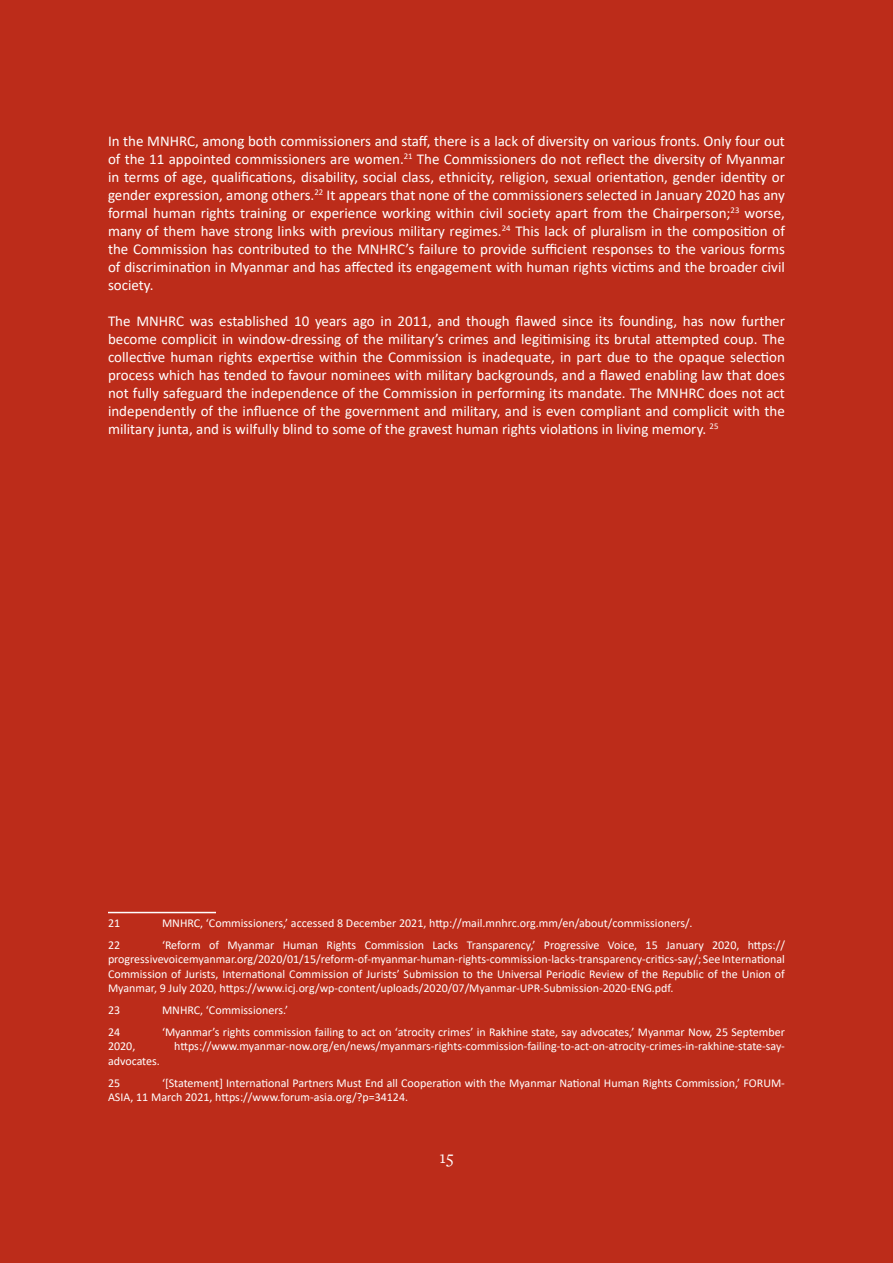
<style>
.page{position:relative;width:893px;height:1263px;background:#bc2c1a}
.page>*{position:absolute;margin:0;border:0;box-sizing:border-box;transform-origin:0 0}
.t1{font:18px "Freight Text Pro";color:#fff}
.t2{font:15px/18px "Calibri";color:#fff;text-align:justify}
.t3{font:12px/14.4px "Calibri";color:#fff}
</style>
<div class="page">
<hr style="left:108px;top:912px;width:108px;height:1px;background:#fff">
<p class="t2" style="left:108px;top:132px;width:678px">In the MNHRC, among both commissioners and staff, there is a lack of diversity on various fronts. Only four out of the 11 appointed commissioners are women.<sup>21</sup> The Commissioners do not reflect the diversity of Myanmar in terms of age, qualifications, disability, social class, ethnicity, religion, sexual orientation, gender identity or gender expression, among others.<sup>22</sup> It appears that none of the commissioners selected in January 2020 has any formal human rights training or experience working within civil society apart from the Chairperson;<sup>23</sup> worse, many of them have strong links with previous military regimes.<sup>24</sup> This lack of pluralism in the composition of the Commission has contributed to the MNHRC’s failure to provide sufficient responses to the various forms of discrimination in Myanmar and has affected its engagement with human rights victims and the broader civil society.</p>
<p class="t2" style="left:108px;top:312px;width:678px">The MNHRC was established 10 years ago in 2011, and though flawed since its founding, has now further become complicit in window-dressing of the military’s crimes and legitimising its brutal attempted coup. The collective human rights expertise within the Commission is inadequate, in part due to the opaque selection process which has tended to favour nominees with military backgrounds, and a flawed enabling law that does not fully safeguard the independence of the Commission in performing its mandate. The MNHRC does not act independently of the influence of the government and military, and is even compliant and complicit with the military junta, and is wilfully blind to some of the gravest human rights violations in living memory. <sup>25</sup></p>
<p class="t3" style="left:108px;top:915px;width:14px">21</p>
<p class="t3" style="left:162px;top:915px;width:532px">MNHRC, ‘Commissioners,’ accessed 8 December 2021, http://mail.mnhrc.org.mm/en/about/commissioners/.</p>
<p class="t3" style="left:108px;top:937px;width:14px">22</p>
<p class="t3" style="left:108px;top:937px;width:678px;text-align:justify;text-indent:54px">‘Reform of Myanmar Human Rights Commission Lacks Transparency,’ Progressive Voice, 15 January 2020, https:// progressivevoicemyanmar.org/2020/01/15/reform-of-myanmar-human-rights-commission-lacks-transparency-critics-say/; See International Commission of Jurists, International Commission of Jurists’ Submission to the Universal Periodic Review of the Republic of the Union of Myanmar, 9 July 2020, https://www.icj.org/wp-content/uploads/2020/07/Myanmar-UPR-Submission-2020-ENG.pdf.</p>
<p class="t3" style="left:108px;top:1002px;width:14px">23</p>
<p class="t3" style="left:162px;top:1002px;width:128px">MNHRC, ‘Commissioners.’</p>
<p class="t3" style="left:108px;top:1024px;width:14px">24</p>
<p class="t3" style="left:162px;top:1024px;width:624px">‘Myanmar’s rights commission failing to act on ‘atrocity crimes’ in Rakhine state, say advocates,’ Myanmar Now, 25 September</p>
<p class="t3" style="left:108px;top:1039px;width:29px">2020,</p>
<p class="t3" style="left:174px;top:1039px;width:612px">https://www.myanmar-now.org/en/news/myanmars-rights-commission-failing-to-act-on-atrocity-crimes-in-rakhine-state-say-</p>
<p class="t3" style="left:108px;top:1049px;width:53px;line-height:21.9px">advocates.<br>25</p>
<p class="t3" style="left:108px;top:1075px;width:678px;text-indent:54px">‘[Statement] International Partners Must End all Cooperation with the Myanmar National Human Rights Commission,’ FORUM-<br>ASIA, 11 March 2021, https://www.forum-asia.org/?p=34124.</p>
<p class="t1" style="left:425px;top:1145px;width:31px">1515</p>
</div>
